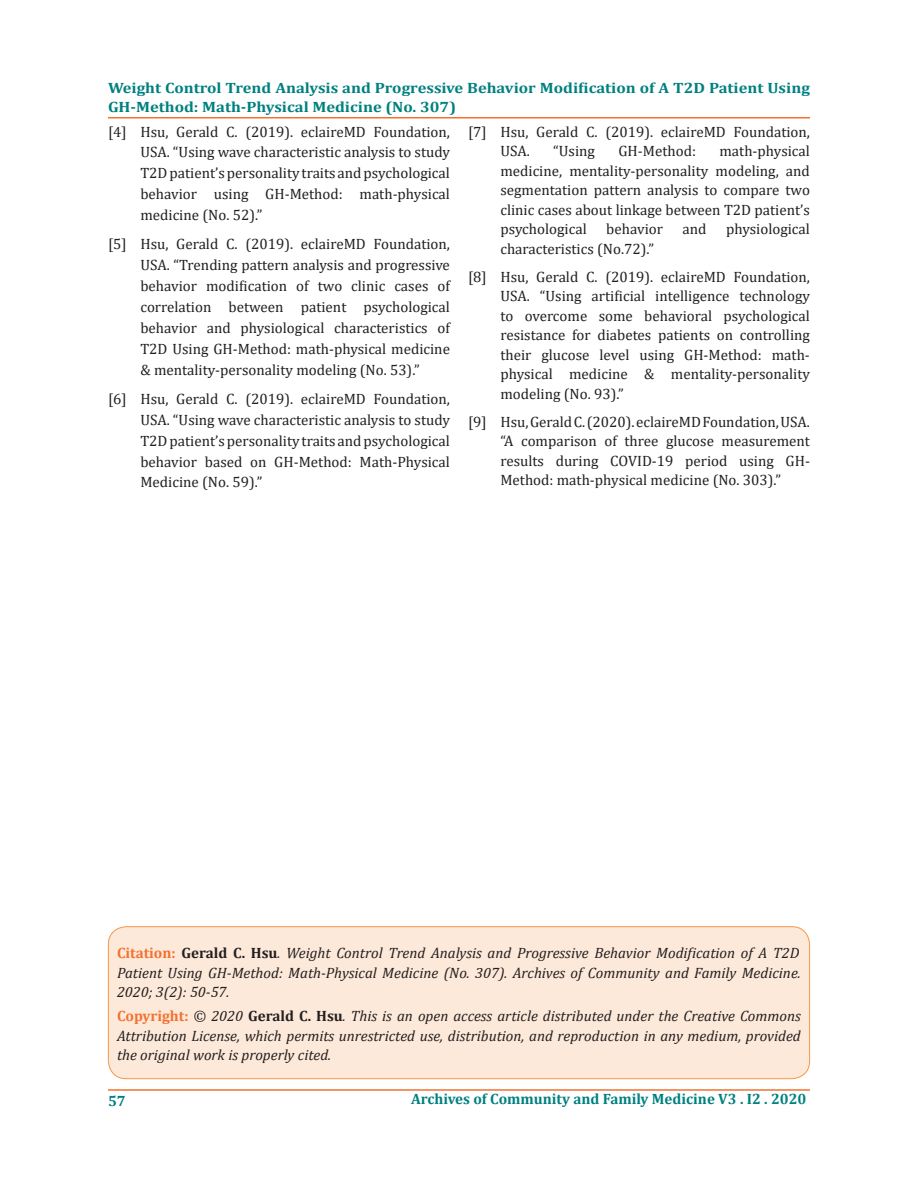
<style>
.page{position:relative;width:918px;height:1188px;background:#fff}
.page>*{position:absolute;margin:0;border:0;box-sizing:border-box;transform-origin:0 0}
.Default{font:15px/20.9px "Cambria";color:#231f20;text-align:justify}
.t1{font:italic 15px/19.5px "Cambria";color:#231f20;text-align:justify}
.t2{font:700 15px/19.5px "Cambria";color:#008080;scale:1.1 1}
.t3{font:700 15px "Cambria";color:#008080}
.s1{font-weight:700;font-style:normal;color:#f37131}
.s2{font-weight:700;font-style:normal}
</style>
<div class="page">
<hr style="left:108px;top:117px;width:702px;height:1px;background:#f37232">
<hr style="left:108px;top:1089px;width:702px;height:2px;background:#f37232">
<div style="left:108px;top:927px;width:702px;height:152px;background:#fde9d9;border-radius:18px"></div>
<div style="left:108px;top:926px;width:702px;height:153px;border:1px solid #f79646;border-radius:18px"></div>
<p class="t2" style="left:108px;top:77px;width:640px">Weight Control Trend Analysis and Progressive Behavior Modification of A T2D Patient Using<br>GH-Method: Math-Physical Medicine (No. 307)</p>
<p class="Default" style="left:140px;top:121px;width:311px;text-indent:-32px">[4] Hsu, Gerald C. (2019). eclaireMD Foundation, USA. “Using wave characteristic analysis to study T2D patient’s personality traits and psychological behavior using GH-Method: math-physical medicine (No. 52).”</p>
<p class="Default" style="left:140px;top:234px;width:311px;text-indent:-32px">[5] Hsu, Gerald C. (2019). eclaireMD Foundation, USA. “Trending pattern analysis and progressive behavior modification of two clinic cases of correlation between patient psychological behavior and physiological characteristics of T2D Using GH-Method: math-physical medicine &amp; mentality-personality modeling (No. 53).”</p>
<p class="Default" style="left:140px;top:388px;width:311px;text-indent:-32px">[6] Hsu, Gerald C. (2019). eclaireMD Foundation, USA. “Using wave characteristic analysis to study T2D patient’s personality traits and psychological behavior based on GH-Method: Math-Physical Medicine (No. 59).”</p>
<p class="Default" style="left:500px;top:122px;width:311px;line-height:19.5px;text-indent:-32px">[7] Hsu, Gerald C. (2019). eclaireMD Foundation,<br>USA.</p>
<p class="Default" style="left:553px;top:140px;width:43px">“Using</p>
<p class="Default" style="left:618px;top:140px;width:79px">GH-Method:</p>
<p class="Default" style="left:500px;top:141px;width:311px;line-height:19.5px;text-indent:219px">math-physical medicine, mentality-personality modeling, and segmentation pattern analysis to compare two clinic cases about linkage between T2D patient’s psychological</p>
<p class="Default" style="left:606px;top:218px;width:58px">behavior</p>
<p class="Default" style="left:683px;top:218px;width:26px">and</p>
<p class="Default" style="left:726px;top:218px;width:85px">physiological</p>
<p class="Default" style="left:500px;top:238px;width:155px">characteristics (No.72).”</p>
<p class="Default" style="left:500px;top:267px;width:311px;line-height:19.5px;text-indent:-32px">[8] Hsu, Gerald C. (2019). eclaireMD Foundation, USA. “Using artificial intelligence technology to overcome some behavioral psychological resistance for diabetes patients on controlling their glucose level using GH-Method: math&shy;physical medicine &amp; mentality-personality modeling (No. 93).”</p>
<p class="Default" style="left:500px;top:412px;width:311px;line-height:19.5px;text-indent:-32px">[9] Hsu, Gerald C. (2020). eclaireMD Foundation, USA. “A comparison of three glucose measurement results during COVID-19 period using GH-Method: math-physical medicine (No. 303).”</p>
<p class="t1" style="left:117px;top:943px;width:685px"><span class="s1">Citation:</span> <span class="s2">Gerald C. Hsu</span>. Weight Control Trend Analysis and Progressive Behavior Modification of A T2D Patient Using GH-Method: Math-Physical Medicine (No. 307). Archives of Community and Family Medicine.<br>2020; 3(2): 50-57.</p>
<p class="t1" style="left:117px;top:1006px;width:685px"><span class="s1">Copyright:</span> © 2020 <span class="s2">Gerald C. Hsu</span>. This is an open access article distributed under the Creative Commons Attribution License, which permits unrestricted use, distribution, and reproduction in any medium, provided the original work is properly cited.</p>
<p class="t3" style="left:108px;top:1090px;width:19px">57</p>
<p class="t3" style="left:411px;top:1088px;width:397px">Archives of Community and Family Medicine V3 . I2 . 2020</p>
</div>
